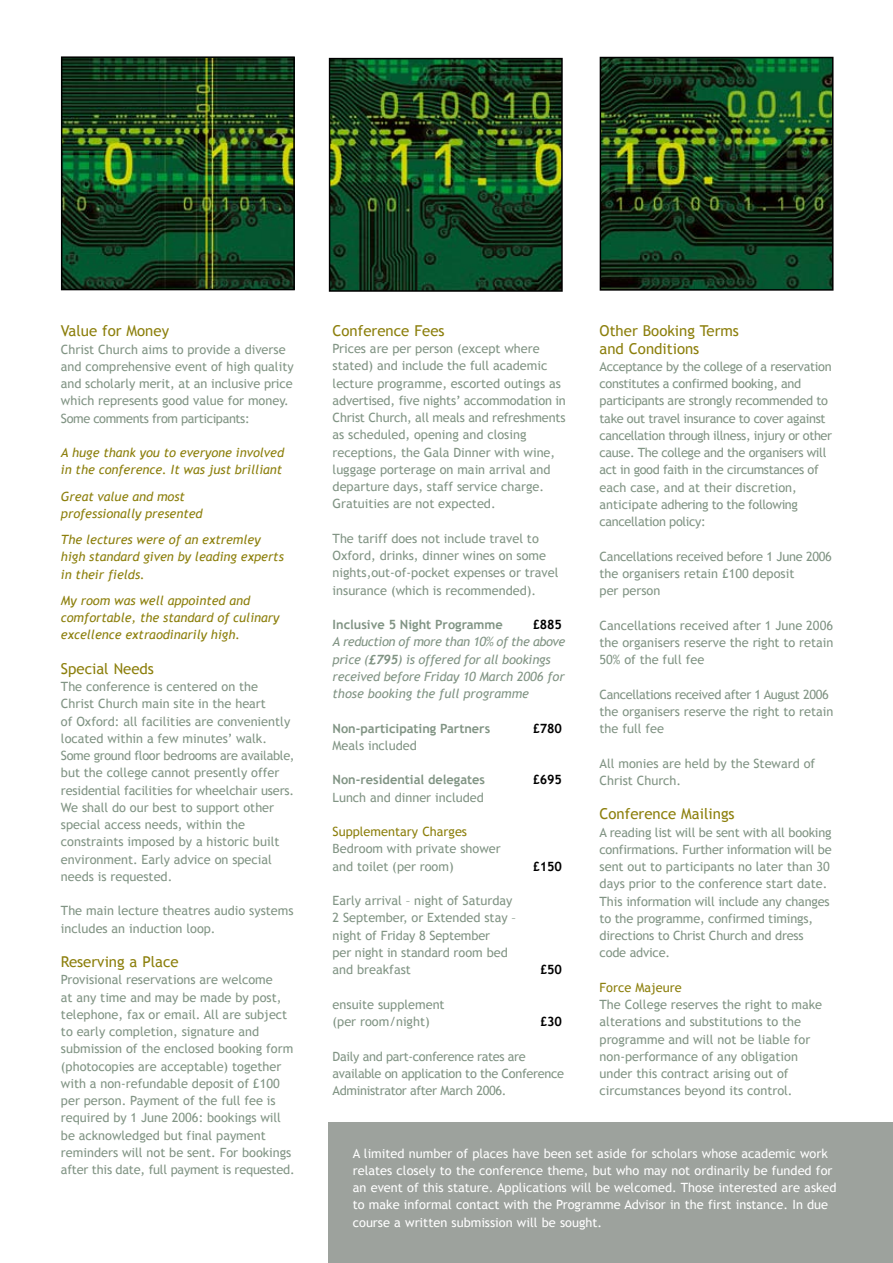
<style>
.page{position:relative;width:893px;height:1263px;background:#fff}
.page>*{position:absolute;margin:0;border:0;box-sizing:border-box;transform-origin:0 0}
.t1{font:15px/17.2px "Trebuchet MS";color:#8c7f0c}
.t2{font:12.75px/17.2px "Trebuchet MS";color:#819484}
.t3{font:12.75px/17.2px "Trebuchet MS";letter-spacing:-.025em;color:#819484}
.t4{font:12.75px/17.2px "Trebuchet MS";color:#fff}
.t5{font:italic 12.75px/17.2px "Trebuchet MS";color:#8c7f0c}
.t6{font:italic 12.75px/17.2px "Trebuchet MS";letter-spacing:-.015em;color:#819484}
.t7{font:700 12.75px "Trebuchet MS";color:#819484}
.t8{font:12.75px "Trebuchet MS";color:#8c7f0c}
.t9{font:700 12.75px "Trebuchet MS";color:#000}
.s1{font-family:"Trebuchet";font-weight:700}
</style>
<div class="page">
<div style="left:329px;top:1123px;width:564px;height:140px;background:#9da29d"></div>
<img style="left:64px;top:59px;width:228px;height:228px">
<div style="left:61px;top:56px;width:234px;height:234px;border:2px solid #000"></div>
<img style="left:332px;top:61px;width:228px;height:228px">
<div style="left:329px;top:58px;width:234px;height:234px;border:2px solid #000"></div>
<img style="left:603px;top:60px;width:227px;height:228px">
<div style="left:600px;top:57px;width:233px;height:234px;border:2px solid #000"></div>
<p class="t1" style="left:61px;top:323px;width:110px">Value for Money</p>
<p class="t2" style="left:61px;top:341px;width:234px">Christ Church aims to provide a diverse and comprehensive event of high quality and scholarly merit, at an inclusive price which represents good value for money.<br>Some comments from participants:</p>
<p class="t5" style="left:61px;top:444px;width:225px">A huge thank you to everyone involved in the conference. It was just brilliant</p>
<p class="t5" style="left:61px;top:488px;width:143px">Great value and most professionally presented</p>
<p class="t5" style="left:61px;top:531px;width:224px">The lectures were of an extremley high standard given by leading experts in their fields.</p>
<p class="t5" style="left:61px;top:592px;width:220px">My room was well appointed and comfortable, the standard of culinary excellence extraodinarily high.</p>
<p class="t1" style="left:61px;top:660px;width:95px">Special Needs</p>
<p class="t2" style="left:61px;top:678px;width:235px">The conference is centered on the Christ Church main site in the heart<br>of Oxford: all facilities are conveniently located within a few minutes’ walk.<br>Some ground floor bedrooms are available, but the college cannot presently offer residential facilities for wheelchair users.<br>We shall do our best to support other special access needs, within the constraints imposed by a historic built environment. Early advice on special needs is requested.</p>
<p class="t2" style="left:61px;top:902px;width:234px">The main lecture theatres audio systems includes an induction loop.</p>
<p class="t1" style="left:61px;top:953px;width:119px">Reserving a Place</p>
<p class="t2" style="left:61px;top:971px;width:235px">Provisional reservations are welcome<br>at any time and may be made by post, telephone, fax or email. All are subject to early completion, signature and submission of the enclosed booking form (photocopies are acceptable) together with a non-refundable deposit of £100 per person. Payment of the full fee is required by 1 June 2006: bookings will be acknowledged but final payment reminders will not be sent. For bookings after this date, full payment is requested.</p>
<p class="t1" style="left:333px;top:322px;width:114px">Conference Fees</p>
<p class="t2" style="left:333px;top:340px;width:235px">Prices are per person (except where stated) and include the full academic lecture programme, escorted outings as advertised, five nights’ accommodation in Christ Church, all meals and refreshments as scheduled, opening and closing receptions, the Gala Dinner with wine, luggage porterage on main arrival and departure days, staff service charge.<br>Gratuities are not expected.</p>
<p class="t2" style="left:333px;top:530px;width:227px">The tariff does not include travel to Oxford, drinks, dinner wines on some nights,out-of-pocket expenses or travel insurance (which is recommended).</p>
<p class="t7" style="left:333px;top:617px;width:172px">Inclusive 5 Night Programme</p>
<p class="t9" style="left:533px;top:617px;width:31px">£885</p>
<p class="t6" style="left:333px;top:633px;width:234px">A reduction of more than 10% of the above price (<span class="s1">£795</span>) is offered for all bookings received before Friday 10 March 2006 for those booking the full programme</p>
<p class="t7" style="left:333px;top:720px;width:159px">Non-participating Partners</p>
<p class="t9" style="left:533px;top:720px;width:31px">£780</p>
<p class="t2" style="left:333px;top:737px;width:86px">Meals included</p>
<p class="t7" style="left:333px;top:772px;width:154px">Non-residential delegates</p>
<p class="t9" style="left:533px;top:772px;width:31px">£695</p>
<p class="t2" style="left:333px;top:789px;width:153px">Lunch and dinner included</p>
<p class="t8" style="left:333px;top:824px;width:136px">Supplementary Charges</p>
<p class="t2" style="left:333px;top:840px;width:170px">Bedroom with private shower and toilet (per room)</p>
<p class="t9" style="left:533px;top:858px;width:31px">£150</p>
<p class="t2" style="left:333px;top:892px;width:185px">Early arrival – night of Saturday<br>2 September, or Extended stay – night of Friday 8 September<br>per night in standard room bed and breakfast</p>
<p class="t9" style="left:540px;top:962px;width:23px">£50</p>
<p class="t2" style="left:333px;top:996px;width:114px">ensuite supplement (per room/night)</p>
<p class="t9" style="left:540px;top:1013px;width:23px">£30</p>
<p class="t3" style="left:333px;top:1047px;width:233px">Daily and part-conference rates are available on application to the Conference<br>Administrator after March 2006.</p>
<p class="t1" style="left:600px;top:323px;width:141px">Other Booking Terms and Conditions</p>
<p class="t3" style="left:600px;top:358px;width:234px">Acceptance by the college of a reservation constitutes a confirmed booking, and participants are strongly recommended to take out travel insurance to cover against cancellation through illness, injury or other cause. The college and the organisers will act in good faith in the circumstances of each case, and at their discretion, anticipate adhering to the following cancellation policy:</p>
<p class="t2" style="left:600px;top:548px;width:234px">Cancellations received before 1 June 2006 the organisers retain £100 deposit<br>per person</p>
<p class="t2" style="left:600px;top:617px;width:235px;text-align:justify">Cancellations received after 1 June 2006 the organisers reserve the right to retain 50% of the full fee</p>
<p class="t2" style="left:600px;top:686px;width:235px">Cancellations received after 1 August 2006 the organisers reserve the right to retain the full fee</p>
<p class="t2" style="left:600px;top:755px;width:217px">All monies are held by the Steward of<br>Christ Church.</p>
<p class="t1" style="left:600px;top:806px;width:137px">Conference Mailings</p>
<p class="t2" style="left:600px;top:824px;width:234px">A reading list will be sent with all booking confirmations. Further information will be sent out to participants no later than 30 days prior to the conference start date.<br>This information will include any changes to the programme, confirmed timings, directions to Christ Church and dress code advice.</p>
<p class="t8" style="left:600px;top:980px;width:84px">Force Majeure</p>
<p class="t2" style="left:600px;top:996px;width:224px">The College reserves the right to make alterations and substitutions to the programme and will not be liable for non-performance of any obligation under this contract arising out of circumstances beyond its control.</p>
<p class="t4" style="left:353px;top:1145px;width:485px">A limited number of places have been set aside for scholars whose academic work relates closely to the conference theme, but who may not ordinarily be funded for an event of this stature. Applications will be welcomed. Those interested are asked to make informal contact with the Programme Advisor in the first instance. In due course a written submission will be sought.</p>
</div>
